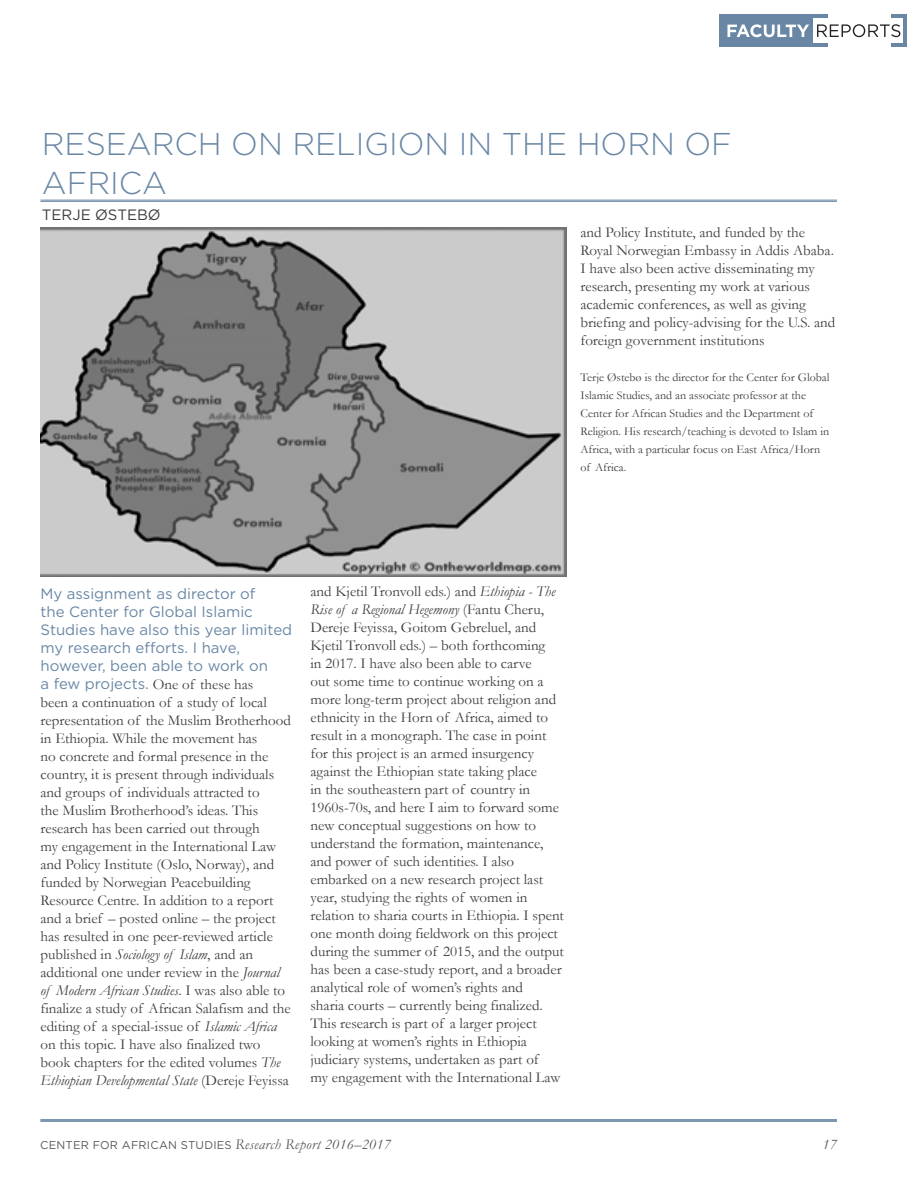
<style>
.page{position:relative;width:918px;height:1188px;background:#fff}
.page>*{position:absolute;margin:0;border:0;box-sizing:border-box;transform-origin:0 0}
.article_title{font:300 31.5px/39px "Gotham";color:#6987a5}
.article_body{font:15px/18px "Garamond";color:#3e3e3f}
.author{font:15px "Gotham";color:#3e3e3f}
.t1{font:italic 15px "Garamond";color:#57585a}
.article_body-2{font:12px/18px "Garamond";color:#3e3e3f}
.t2{font:11.25px "Gotham";letter-spacing:.02em;color:#57585a}
.s1{font-family:"Gotham";color:#6987a5}
.s2{font-style:italic}
.s3{font-family:"Garamond";font-style:italic;font-size:15px}
</style>
<div class="page">
<hr style="left:40px;top:1120px;width:797px;height:1px;background:#6987a5">
<hr style="left:40px;top:1121px;width:797px;height:1px;background:#6987a5">
<div style="left:719px;top:14px;width:109px;height:33px;background:#6987a5"></div>
<div style="left:892px;top:14px;width:15px;height:33px;background:#6987a5"></div>
<div style="left:813px;top:18px;width:90px;height:25px;background:#fff"></div>
<svg style="left:817px;top:24px;width:83px;height:13px"></svg>
<svg style="left:727px;top:24px;width:82px;height:13px"></svg>
<hr style="left:40px;top:200px;width:797px;height:1px;background:#6987a5">
<hr style="left:40px;top:201px;width:797px;height:1px;background:#6987a5">
<img style="left:40px;top:227px;width:527px;height:349px">
<p class="article_title" style="left:42px;top:124px;width:692px">RESEARCH ON RELIGION IN THE HORN OF<br>AFRICA</p>
<p class="author" style="left:42px;top:206px;width:120px">TERJE ØSTEBØ</p>
<p class="article_body" style="left:580px;top:223px;width:256px">and Policy Institute, and funded by the Royal Norwegian Embassy in Addis Ababa.<br>I have also been active disseminating my research, presenting my work at various academic conferences, as well as giving briefing and policy-advising for the U.S. and foreign government institutions</p>
<p class="article_body-2" style="left:580px;top:368px;width:251px">Terje Østebø is the director for the Center for Global Islamic Studies, and an associate professor at the Center for African Studies and the Department of Religion. His research/teaching is devoted to Islam in Africa, with a particular focus on East Africa/Horn of Africa.</p>
<p class="article_body" style="left:40px;top:585px;width:253px"><span class="s1">My assignment as director of<br>the Center for Global Islamic Studies have also this year limited my research efforts. I have, however, been able to work on<br>a few projects.</span> One of these has<br>been a continuation of a study of local representation of the Muslim Brotherhood in Ethiopia. While the movement has<br>no concrete and formal presence in the country, it is present through individuals and groups of individuals attracted to<br>the Muslim Brotherhood’s ideas. This research has been carried out through<br>my engagement in the International Law and Policy Institute (Oslo, Norway), and funded by Norwegian Peacebuilding Resource Centre. In addition to a report and a brief – posted online – the project has resulted in one peer-reviewed article published in <span class="s2">Sociology of Islam</span>, and an additional one under review in the <span class="s2">Journal<br>of Modern African Studies</span>. I was also able to finalize a study of African Salafism and the editing of a special-issue of <span class="s2">Islamic Africa </span>on this topic. I have also finalized two book chapters for the edited volumes <span class="s2">The Ethiopian Developmental State</span> (Dereje Feyissa</p>
<p class="article_body" style="left:310px;top:582px;width:255px">and Kjetil Tronvoll eds.) and <span class="s2">Ethiopia - The Rise of a Regional Hegemony</span> (Fantu Cheru, Dereje Feyissa, Goitom Gebreluel, and Kjetil Tronvoll eds.) – both forthcoming<br>in 2017. I have also been able to carve<br>out some time to continue working on a more long-term project about religion and ethnicity in the Horn of Africa, aimed to result in a monograph. The case in point for this project is an armed insurgency against the Ethiopian state taking place<br>in the southeastern part of country in 1960s-70s, and here I aim to forward some new conceptual suggestions on how to understand the formation, maintenance, and power of such identities. I also embarked on a new research project last year, studying the rights of women in relation to sharia courts in Ethiopia. I spent one month doing fieldwork on this project during the summer of 2015, and the output has been a case-study report, and a broader analytical role of women’s rights and<br>sharia courts – currently being finalized.<br>This research is part of a larger project looking at women’s rights in Ethiopia judiciary systems, undertaken as part of<br>my engagement with the International Law</p>
<p class="t2" style="left:40px;top:1138px;width:352px">CENTER FOR AFRICAN STUDIES <span class="s3">Research Report 2016–2017</span></p>
<p class="t1" style="left:823px;top:1135px;width:16px">17</p>
</div>
